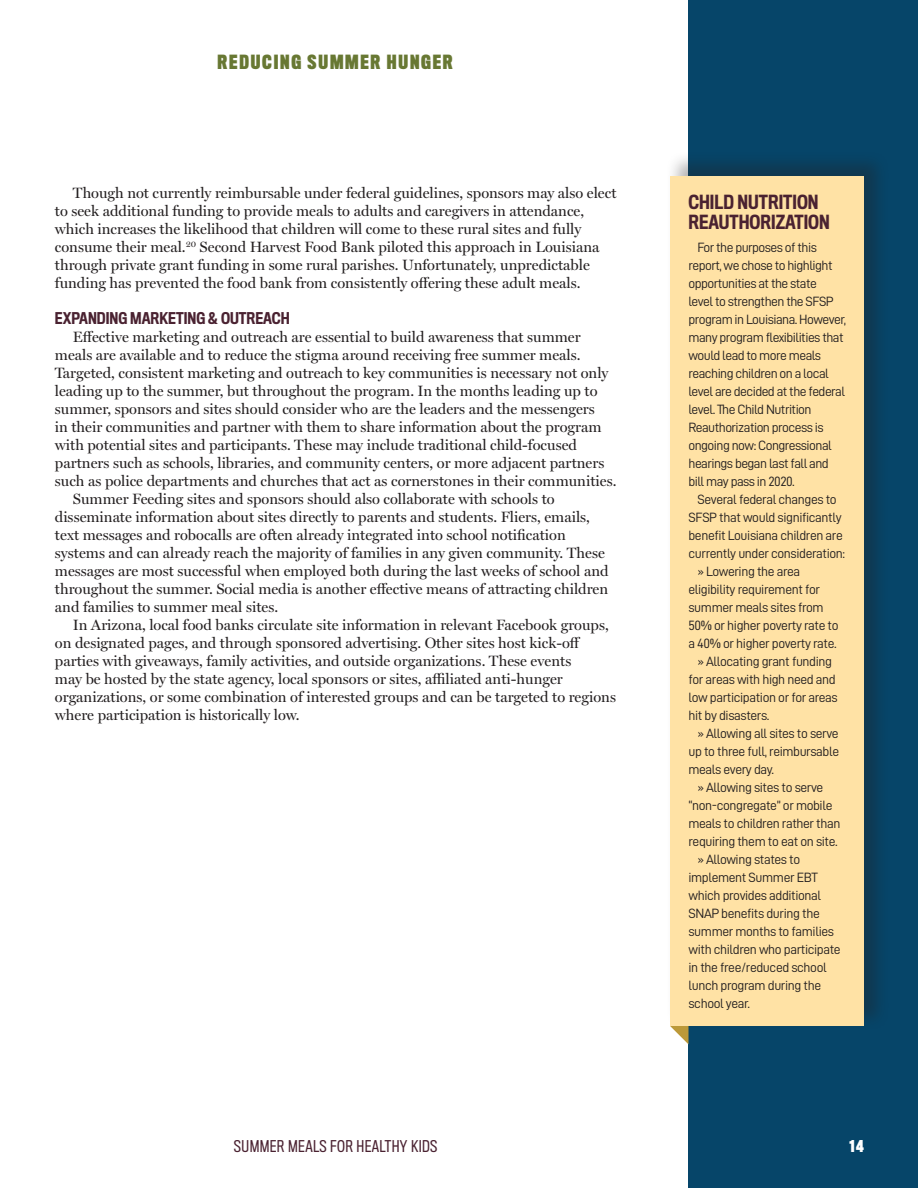
<style>
.page{position:relative;width:918px;height:1188px;background:#fff}
.page>*{position:absolute;margin:0;border:0;box-sizing:border-box;transform-origin:0 0}
.t1{font:500 18px/19.5px "Titling Gothic FB Cond";color:#4a2231}
.t2{font:700 18px "Titling Gothic FB Comp";letter-spacing:.1em;color:#687833}
.t3{font:15px/18px "Miller Display";color:#231f20}
.t4{font:500 15px "Titling Gothic FB Cond";color:#4a2231}
.t5{font:15px "Titling Gothic FB Cond";letter-spacing:.025em;color:#4a2231}
.t6{font:700 15px "Titling Gothic FB Comp";color:#fff}
.t7{font:13.5px/18px "D DIN";letter-spacing:-.03em;color:#231f20}
</style>
<div class="page">
<div style="left:688px;top:0;width:230px;height:1188px;background:#064569"></div>
<div style="left:666px;top:151px;width:224px;height:880px;background:#231f20;opacity:.35"></div>
<div style="left:670px;top:176px;width:194px;height:850px;background:#ffe2a5"></div>
<svg style="left:670px;top:1026px;width:18px;height:18px"></svg>
<p class="t2" style="left:218px;top:51px;width:237px">REDUCING SUMMER HUNGER</p>
<p class="t3" style="left:55px;top:184px;width:563px;text-indent:18px">Though not currently reimbursable under federal guidelines, sponsors may also elect to seek additional funding to provide meals to adults and caregivers in attendance, which increases the likelihood that children will come to these rural sites and fully consume their meal.<sup>20</sup> Second Harvest Food Bank piloted this approach in Louisiana through private grant funding in some rural parishes. Unfortunately, unpredictable funding has prevented the food bank from consistently offering these adult meals.</p>
<p class="t4" style="left:55px;top:309px;width:236px">EXPANDING MARKETING &amp; OUTREACH</p>
<p class="t3" style="left:73px;top:328px;width:509px">Effective marketing and outreach are essential to build awareness that summer</p>
<p class="t3" style="left:55px;top:346px;width:527px">meals are available and to reduce the stigma around receiving free summer meals.</p>
<p class="t3" style="left:55px;top:364px;width:555px">Targeted, consistent marketing and outreach to key communities is necessary not only</p>
<p class="t3" style="left:55px;top:382px;width:544px">leading up to the summer, but throughout the program. In the months leading up to</p>
<p class="t3" style="left:55px;top:400px;width:541px">summer, sponsors and sites should consider who are the leaders and the messengers</p>
<p class="t3" style="left:55px;top:418px;width:548px">in their communities and partner with them to share information about the program</p>
<p class="t3" style="left:55px;top:436px;width:524px">with potential sites and participants. These may include traditional child-focused</p>
<p class="t3" style="left:55px;top:454px;width:551px">partners such as schools, libraries, and community centers, or more adjacent partners</p>
<p class="t3" style="left:55px;top:472px;width:563px">such as police departments and churches that act as cornerstones in their communities.</p>
<p class="t3" style="left:73px;top:490px;width:483px">Summer Feeding sites and sponsors should also collaborate with schools to</p>
<p class="t3" style="left:55px;top:508px;width:537px">disseminate information about sites directly to parents and students. Fliers, emails,</p>
<p class="t3" style="left:55px;top:526px;width:512px">text messages and robocalls are often already integrated into school notification</p>
<p class="t3" style="left:55px;top:544px;width:552px">systems and can already reach the majority of families in any given community. These</p>
<p class="t3" style="left:55px;top:562px;width:555px">messages are most successful when employed both during the last weeks of school and</p>
<p class="t3" style="left:55px;top:580px;width:555px">throughout the summer. Social media is another effective means of attracting children</p>
<p class="t3" style="left:55px;top:598px;width:225px">and families to summer meal sites.</p>
<p class="t3" style="left:73px;top:616px;width:537px">In Arizona, local food banks circulate site information in relevant Facebook groups,</p>
<p class="t3" style="left:55px;top:634px;width:527px">on designated pages, and through sponsored advertising. Other sites host kick-off</p>
<p class="t3" style="left:55px;top:652px;width:518px">parties with giveaways, family activities, and outside organizations. These events</p>
<p class="t3" style="left:55px;top:670px;width:509px">may be hosted by the state agency, local sponsors or sites, affiliated anti-hunger</p>
<p class="t3" style="left:55px;top:688px;width:563px">organizations, or some combination of interested groups and can be targeted to regions</p>
<p class="t3" style="left:55px;top:706px;width:246px">where participation is historically low.</p>
<p class="t5" style="left:234px;top:1137px;width:205px">SUMMER MEALS FOR HEALTHY KIDS</p>
<p class="t1" style="left:688px;top:192px;width:143px">CHILD NUTRITION<br>REAUTHORIZATION</p>
<p class="t7" style="left:688px;top:238px;width:159px;text-indent:9px">For the purposes of this report, we chose to highlight opportunities at the state<br>level to strengthen the SFSP program in Louisiana. However, many program flexibilities that would lead to more meals reaching children on a local level are decided at the federal level. The Child Nutrition<br>Reauthorization process is ongoing now: Congressional hearings began last fall and bill may pass in 2020.</p>
<p class="t7" style="left:698px;top:490px;width:141px">Several federal changes to</p>
<p class="t7" style="left:688px;top:508px;width:155px">SFSP that would significantly</p>
<p class="t7" style="left:688px;top:526px;width:156px">benefit Louisiana children are</p>
<p class="t7" style="left:688px;top:544px;width:158px">currently under consideration:</p>
<p class="t7" style="left:698px;top:562px;width:104px">» Lowering the area</p>
<p class="t7" style="left:688px;top:580px;width:133px">eligibility requirement for</p>
<p class="t7" style="left:688px;top:598px;width:137px">summer meals sites from</p>
<p class="t7" style="left:688px;top:616px;width:152px">50% or higher poverty rate to</p>
<p class="t7" style="left:688px;top:634px;width:150px">a 40% or higher poverty rate.</p>
<p class="t7" style="left:698px;top:652px;width:136px">» Allocating grant funding</p>
<p class="t7" style="left:688px;top:670px;width:149px">for areas with high need and</p>
<p class="t7" style="left:688px;top:688px;width:151px">low participation or for areas</p>
<p class="t7" style="left:688px;top:706px;width:83px">hit by disasters.</p>
<p class="t7" style="left:698px;top:724px;width:143px">» Allowing all sites to serve</p>
<p class="t7" style="left:688px;top:742px;width:152px">up to three full, reimbursable</p>
<p class="t7" style="left:688px;top:760px;width:87px">meals every day.</p>
<p class="t7" style="left:698px;top:778px;width:127px">» Allowing sites to serve</p>
<p class="t7" style="left:688px;top:796px;width:145px">“non-congregate” or mobile</p>
<p class="t7" style="left:688px;top:814px;width:153px">meals to children rather than</p>
<p class="t7" style="left:688px;top:832px;width:151px">requiring them to eat on site.</p>
<p class="t7" style="left:698px;top:850px;width:104px">» Allowing states to</p>
<p class="t7" style="left:688px;top:868px;width:131px">implement Summer EBT</p>
<p class="t7" style="left:688px;top:886px;width:134px">which provides additional</p>
<p class="t7" style="left:688px;top:904px;width:133px">SNAP benefits during the</p>
<p class="t7" style="left:688px;top:922px;width:147px">summer months to families</p>
<p class="t7" style="left:688px;top:940px;width:154px">with children who participate</p>
<p class="t7" style="left:688px;top:958px;width:140px">in the free/reduced school</p>
<p class="t7" style="left:688px;top:976px;width:134px">lunch program during the</p>
<p class="t7" style="left:688px;top:994px;width:63px">school year.</p>
<p class="t6" style="left:850px;top:1137px;width:16px">14<sup>14</sup></p>
</div>
